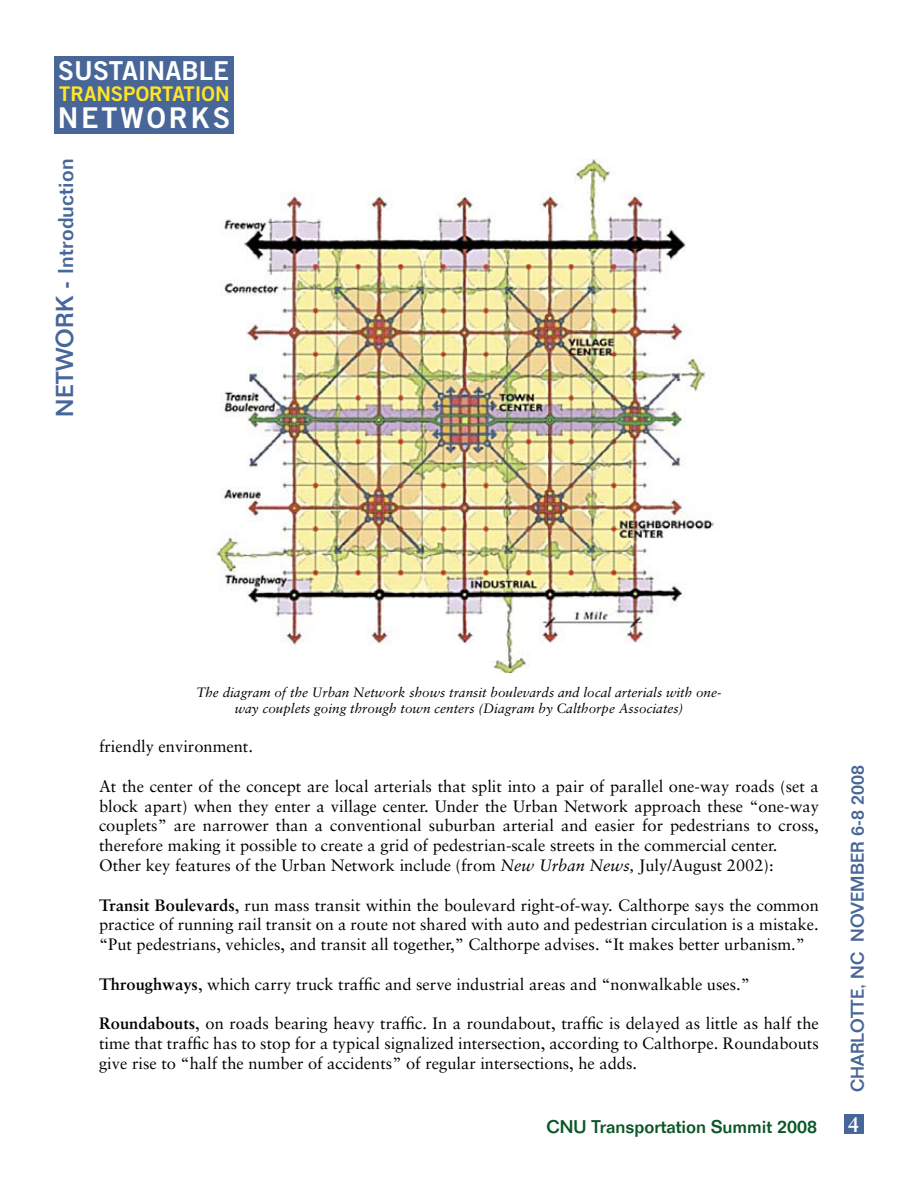
<style>
.page{position:relative;width:918px;height:1188px;background:#fff}
.page>*{position:absolute;margin:0;border:0;box-sizing:border-box;transform-origin:0 0}
.t1{font:28.65px "Trade Gothic Bold Two";letter-spacing:.1em;color:#fff}
.t2{font:26.1px "Trade Gothic Bold Two";color:#fff}
.t3{font:500 21px "Folio";letter-spacing:.01em;color:#47669a}
.t4{font:700 21px "Sabon";color:#fff}
.t5{font:20.25px "Trade Gothic Bold Two";color:#ffe527}
.t6{font:500 18px "Folio";color:#486698}
.t7{font:500 18px "Folio";color:#0a5625}
.t8{font:16.5px/19.8px "Sabon";color:#000;text-align:justify}
.t9{font:italic 13.5px/16.2px "Sabon";color:#000;text-align:center}
.s1{font-size:24px}
.s2{font-style:italic}
.s3{font-weight:700}
</style>
<div class="page">
<div style="left:54px;top:56px;width:180px;height:78px;background:#486698"></div>
<div style="left:844px;top:1114px;width:20px;height:20px;background:#47669a"></div>
<img style="left:212px;top:159px;width:502px;height:513px">
<h2 class="t2" style="left:58px;top:54px;width:172px">SUSTAINABLE</h2>
<h1 class="t1" style="left:58px;top:100px;width:174px">NETWORKS</h1>
<p class="t5" style="left:59px;top:81px;width:172px">TRANSPORTATION</p>
<p class="t3" style="left:53px;top:417px;width:260px;rotate:-90deg"><span class="s1">NETWORK -</span> Introduction</p>
<p class="t9" style="left:196px;top:684px;width:527px">The diagram of the Urban Network shows transit boulevards and local arterials with one&shy;way couplets going through town centers (Diagram by Calthorpe Associates)</p>
<p class="t8" style="left:99px;top:736px;width:156px">friendly environment.</p>
<p class="t8" style="left:99px;top:776px;width:722px;text-align:left">At the center of the concept are local arterials that split into a pair of parallel one-way roads (set a block apart) when they enter a village center. Under the Urban Network approach these “one-way couplets” are narrower than a conventional suburban arterial and easier for pedestrians to cross, therefore making it possible to create a grid of pedestrian-scale streets in the commercial center.<br>Other key features of the Urban Network include (from <span class="s2">New Urban News,</span> July/August 2002):</p>
<p class="t8" style="left:99px;top:895px;width:721px"><span class="s3">Transit Boulevards</span>, run mass transit within the boulevard right-of-way. Calthorpe says the common practice of running rail transit on a route not shared with auto and pedestrian circulation is a mistake. “Put pedestrians, vehicles, and transit all together,” Calthorpe advises. “It makes better urbanism.”</p>
<p class="t8" style="left:99px;top:974px;width:653px"><span class="s3">Throughways</span>, which carry truck traffic and serve industrial areas and “nonwalkable uses.”</p>
<p class="t8" style="left:99px;top:1014px;width:721px"><span class="s3">Roundabouts</span>, on roads bearing heavy traffic. In a roundabout, traffic is delayed as little as half the time that traffic has to stop for a typical signalized intersection, according to Calthorpe. Roundabouts give rise to “half the number of accidents” of regular intersections, he adds.</p>
<p class="t6" style="left:847px;top:1092px;width:329px;rotate:-90deg">CHARLOTTE, NC NOVEMBER 6-8 2008</p>
<p class="t7" style="left:546px;top:1116px;width:272px">CNU Transportation Summit 2008</p>
<p class="t4" style="left:848px;top:1111px;width:13px">4</p>
</div>
